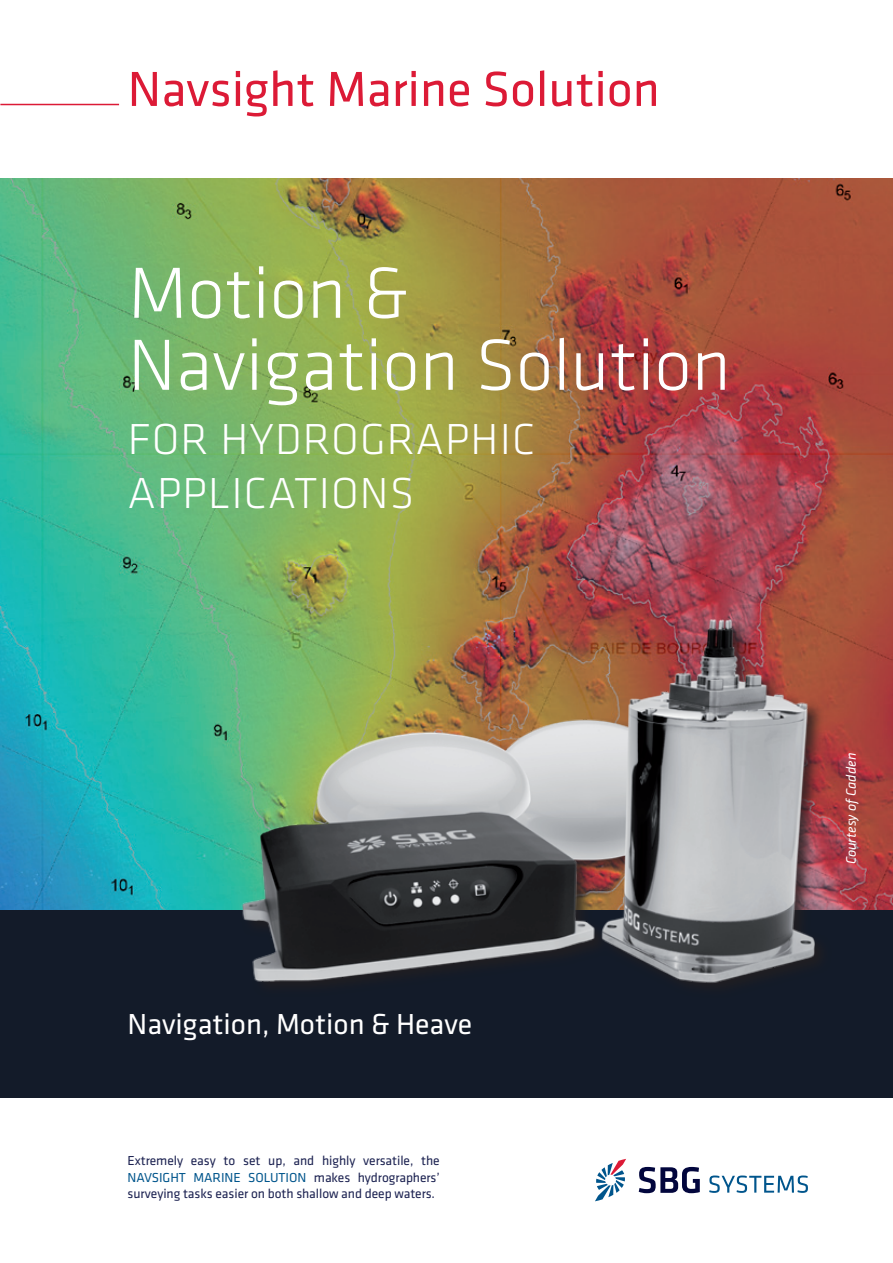
<style>
.page{position:relative;width:893px;height:1263px;background:#fff}
.page>*{position:absolute;margin:0;border:0;box-sizing:border-box;transform-origin:0 0}
.t1{font:300 75px/72px "Klavika";color:#fff}
.t2{font:51px "Klavika Basic";color:#dc1a36}
.t3{font:300 45px/54px "Klavika";letter-spacing:.025em;color:#fff}
.t4{font:30px "Klavika Basic";color:#fff}
.t5{font:italic 14.25px "Klavika Basic";color:#fff}
.t6{font:13.5px/16.5px "Klavika Basic";letter-spacing:-.005em;color:#1c2251;text-align:justify}
.s1{color:#00558c}
</style>
<div class="page">
<img style="left:0;top:179px;width:893px;height:731px">
<svg style="left:639px;top:1167px;width:61px;height:26px"></svg>
<svg style="left:709px;top:1175px;width:99px;height:18px"></svg>
<svg style="left:595px;top:1159px;width:31px;height:42px"></svg>
<div style="left:0;top:910px;width:893px;height:187px;background:#131b29"></div>
<img style="left:166px;top:618px;width:688px;height:366px">
<hr style="left:0;top:104px;width:119px;height:1px;background:#dc1a36">
<h2 class="t2" style="left:128px;top:56px;width:534px">Navsight Marine Solution</h2>
<h1 class="t1" style="left:128px;top:258px;width:604px">Motion &amp;<br>Navigation Solution</h1>
<h3 class="t3" style="left:128px;top:413px;width:409px">FOR HYDROGRAPHIC<br>APPLICATIONS</h3>
<h3 class="t4" style="left:128px;top:1005px;width:346px">Navigation, Motion &amp; Heave</h3>
<p class="t6" style="left:128px;top:1152px;width:314px">Extremely easy to set up, and highly versatile, the <span class="s1">NAVSIGHT MARINE SOLUTION</span> makes hydrographers’ surveying tasks easier on both shallow and deep waters.</p>
<p class="t5" style="left:842px;top:864px;width:113px;rotate:-90deg">Courtesy of Cadden</p>
</div>
